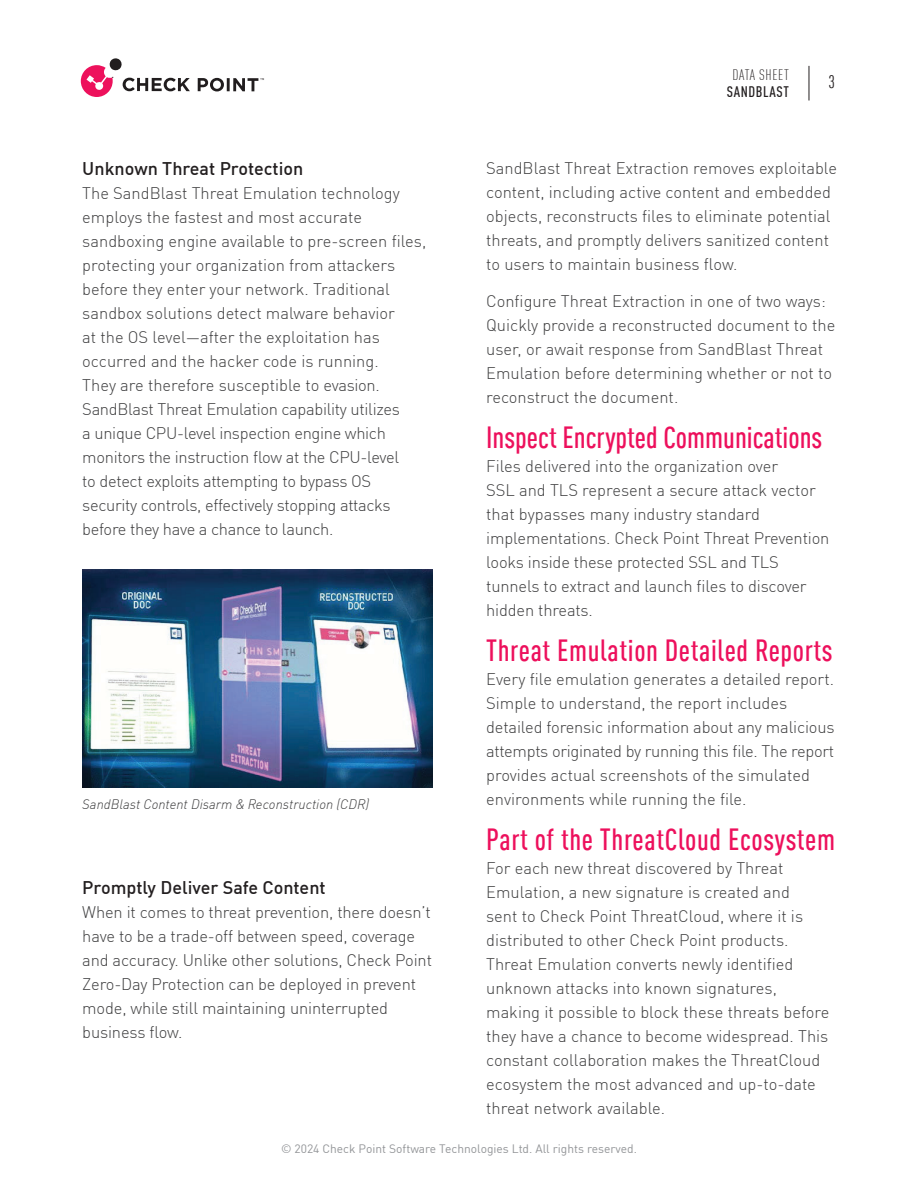
<style>
.page{position:relative;width:918px;height:1188px;background:#fff}
.page>*{position:absolute;margin:0;border:0;box-sizing:border-box;transform-origin:0 0}
.t1{font:500 condensed 30px "DIN Pro";letter-spacing:.02em;color:#ed105c}
.t2{font:500 condensed 30px "DIN Pro";color:#ed105c}
.t3{font:500 18px "DIN Pro";color:#231f20}
.t4{font:condensed 18px "DIN Pro";color:#231f20}
.t5{font:300 16.5px/24px "DIN Pro";color:#3e3e3f}
.t6{font:300 condensed 15px "DIN Pro";letter-spacing:.04em;color:#231f20}
.t7{font:500 condensed 15px "DIN Pro";letter-spacing:.04em;color:#231f20}
.t8{font:italic 300 13.5px "DIN Pro";color:#3e3e3f}
.t9{font:12px "DIN Pro";color:#939598}
</style>
<div class="page">
<svg style="left:81px;top:58px;width:109px;height:39px"></svg>
<svg style="left:198px;top:78px;width:66px;height:13px"></svg>
<hr style="left:809px;top:66px;width:1px;height:34px;background:#231f20">
<img style="left:82px;top:569px;width:351px;height:218px">
<p class="t3" style="left:82px;top:154px;width:223px">Unknown Threat Protection</p>
<p class="t5" style="left:82px;top:180px;width:346px">The SandBlast Threat Emulation technology employs the fastest and most accurate sandboxing engine available to pre-screen files, protecting your organization from attackers before they enter your network. Traditional sandbox solutions detect malware behavior<br>at the OS level—after the exploitation has occurred and the hacker code is running.<br>They are therefore susceptible to evasion.<br>SandBlast Threat Emulation capability utilizes<br>a unique CPU-level inspection engine which monitors the instruction flow at the CPU-level<br>to detect exploits attempting to bypass OS security controls, effectively stopping attacks before they have a chance to launch.</p>
<p class="t8" style="left:82px;top:794px;width:288px">SandBlast Content Disarm &amp; Reconstruction (CDR)</p>
<p class="t3" style="left:82px;top:874px;width:245px">Promptly Deliver Safe Content</p>
<p class="t5" style="left:82px;top:899px;width:351px">When it comes to threat prevention, there doesn’t have to be a trade-off between speed, coverage and accuracy. Unlike other solutions, Check Point Zero-Day Protection can be deployed in prevent mode, while still maintaining uninterrupted business flow.</p>
<p class="t6" style="left:733px;top:65px;width:58px">DATA SHEET</p>
<p class="t7" style="left:727px;top:81px;width:63px">SANDBLAST</p>
<p class="t4" style="left:828px;top:69px;width:8px">3</p>
<p class="t5" style="left:486px;top:155px;width:352px">SandBlast Threat Extraction removes exploitable content, including active content and embedded objects, reconstructs files to eliminate potential threats, and promptly delivers sanitized content to users to maintain business flow.</p>
<p class="t5" style="left:486px;top:288px;width:351px">Configure Threat Extraction in one of two ways:<br>Quickly provide a reconstructed document to the user, or await response from SandBlast Threat Emulation before determining whether or not to reconstruct the document.</p>
<h1 class="t2" style="left:486px;top:416px;width:338px">Inspect Encrypted Communications</h1>
<p class="t5" style="left:486px;top:453px;width:345px">Files delivered into the organization over<br>SSL and TLS represent a secure attack vector that bypasses many industry standard implementations. Check Point Threat Prevention looks inside these protected SSL and TLS tunnels to extract and launch files to discover hidden threats.</p>
<h1 class="t1" style="left:486px;top:629px;width:348px">Threat Emulation Detailed Reports</h1>
<p class="t5" style="left:486px;top:666px;width:350px">Every file emulation generates a detailed report.<br>Simple to understand, the report includes detailed forensic information about any malicious attempts originated by running this file. The report provides actual screenshots of the simulated environments while running the file.</p>
<h1 class="t1" style="left:486px;top:818px;width:350px">Part of the ThreatCloud Ecosystem</h1>
<p class="t5" style="left:486px;top:855px;width:345px">For each new threat discovered by Threat Emulation, a new signature is created and<br>sent to Check Point ThreatCloud, where it is distributed to other Check Point products.<br>Threat Emulation converts newly identified unknown attacks into known signatures, making it possible to block these threats before they have a chance to become widespread. This constant collaboration makes the ThreatCloud ecosystem the most advanced and up-to-date threat network available.</p>
<p class="t9" style="left:281px;top:1139px;width:357px">© 2024 Check Point Software Technologies Ltd. All rights reserved.</p>
</div>
